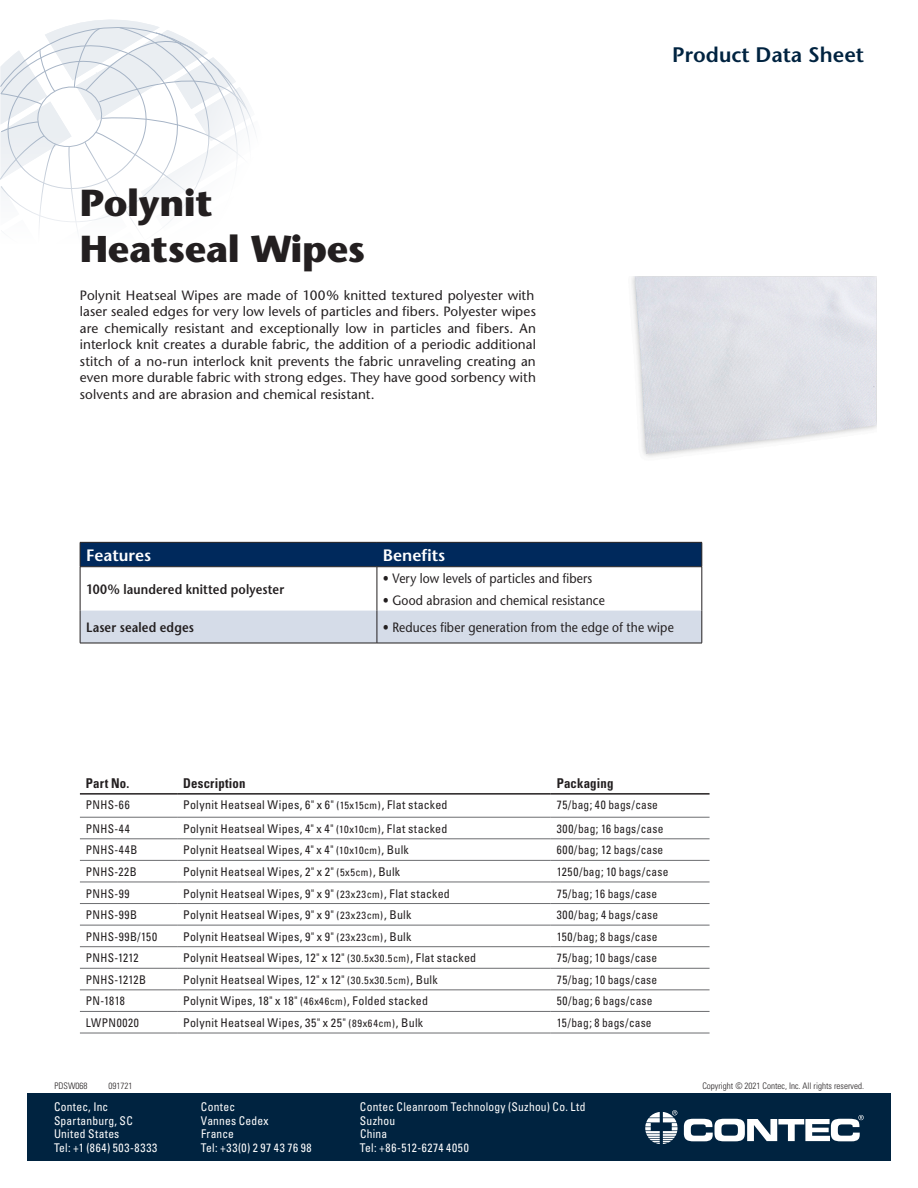
<style>
.page{position:relative;width:918px;height:1188px;background:#fff}
.page>*{position:absolute;margin:0;border:0;box-sizing:border-box;transform-origin:0 0}
.t1{font:700 37.5px/46.8px "Stone Sans";letter-spacing:-.01em;color:#231f20}
.t2{font:600 21px "Stone Sans";color:#002340}
.t3{font:600 16.5px "Stone Sans";color:#fff}
.t4{font:13.5px/16.5px "Stone Sans";letter-spacing:.01em;color:#231f20;text-align:justify}
.t5{font:13.5px "Stone Sans";letter-spacing:.01em;color:#231f20;scale:.9 1}
.t6{font:600 13.5px "Stone Sans";letter-spacing:.015em;color:#231f20;scale:.9 1}
.t7{font:700 condensed 13.5px "Univers";letter-spacing:.015em;color:#231f20;scale:.95 1}
.t8{font:condensed 12px "Univers";letter-spacing:.02em;color:#231f20}
.t9{font:condensed 12px "Univers";letter-spacing:.02em;color:#231f20;scale:.95 1}
.t10{font:condensed 12px "Univers LT Std";letter-spacing:.02em;color:#fff;scale:.96 1}
.t11{font:condensed 12px "Univers LT Std";letter-spacing:.05em;color:#fff;scale:.96 1}
.t12{font:condensed 12px "Univers LT Std";letter-spacing:.065em;color:#fff;scale:.96 1}
.t13{font:condensed 12px "Univers LT Std";letter-spacing:.055em;color:#fff;scale:.96 1}
.t14{font:condensed 12px "Univers";letter-spacing:.05em;color:#231f20;scale:.95 1}
.t15{font:300 condensed 9px "Univers LT Std";color:#231f20}
.t16{font:300 condensed 9px "Univers";color:#231f20}
.s1{font-size:10.5px}
</style>
<div class="page">
<svg style="left:0;top:19px;width:256px;height:212px"></svg>
<div style="left:27px;top:1093px;width:864px;height:68px;background:#002340"></div>
<hr style="left:177px;top:793px;width:374px;height:2px;background:#231f20">
<hr style="left:551px;top:793px;width:159px;height:2px;background:#231f20">
<hr style="left:80px;top:793px;width:97px;height:2px;background:#231f20">
<hr style="left:80px;top:817px;width:97px;height:1px;background:#6c6d70">
<hr style="left:177px;top:817px;width:374px;height:1px;background:#6c6d70">
<hr style="left:551px;top:817px;width:159px;height:1px;background:#6c6d70">
<hr style="left:80px;top:839px;width:97px;height:1px;background:#6c6d70">
<hr style="left:177px;top:839px;width:374px;height:1px;background:#6c6d70">
<hr style="left:551px;top:839px;width:159px;height:1px;background:#6c6d70">
<hr style="left:80px;top:860px;width:97px;height:1px;background:#6c6d70">
<hr style="left:177px;top:860px;width:374px;height:1px;background:#6c6d70">
<hr style="left:551px;top:860px;width:159px;height:1px;background:#6c6d70">
<hr style="left:80px;top:882px;width:97px;height:1px;background:#6c6d70">
<hr style="left:177px;top:882px;width:374px;height:1px;background:#6c6d70">
<hr style="left:551px;top:882px;width:159px;height:1px;background:#6c6d70">
<hr style="left:80px;top:903px;width:97px;height:1px;background:#6c6d70">
<hr style="left:177px;top:903px;width:374px;height:1px;background:#6c6d70">
<hr style="left:551px;top:903px;width:159px;height:1px;background:#6c6d70">
<hr style="left:80px;top:925px;width:97px;height:1px;background:#6c6d70">
<hr style="left:177px;top:925px;width:374px;height:1px;background:#6c6d70">
<hr style="left:551px;top:925px;width:159px;height:1px;background:#6c6d70">
<hr style="left:80px;top:946px;width:97px;height:1px;background:#6c6d70">
<hr style="left:177px;top:946px;width:374px;height:1px;background:#6c6d70">
<hr style="left:551px;top:946px;width:159px;height:1px;background:#6c6d70">
<hr style="left:80px;top:968px;width:97px;height:1px;background:#6c6d70">
<hr style="left:177px;top:968px;width:374px;height:1px;background:#6c6d70">
<hr style="left:551px;top:968px;width:159px;height:1px;background:#6c6d70">
<hr style="left:80px;top:990px;width:97px;height:1px;background:#6c6d70">
<hr style="left:177px;top:990px;width:374px;height:1px;background:#6c6d70">
<hr style="left:551px;top:990px;width:159px;height:1px;background:#6c6d70">
<hr style="left:80px;top:1011px;width:97px;height:1px;background:#6c6d70">
<hr style="left:177px;top:1011px;width:374px;height:1px;background:#6c6d70">
<hr style="left:551px;top:1011px;width:159px;height:1px;background:#6c6d70">
<hr style="left:80px;top:1033px;width:97px;height:1px;background:#6c6d70">
<hr style="left:177px;top:1033px;width:374px;height:1px;background:#6c6d70">
<hr style="left:551px;top:1033px;width:159px;height:1px;background:#6c6d70">
<svg style="left:80px;top:542px;width:623px;height:101px"></svg>
<hr style="left:80px;top:566px;width:297px;height:1px;background:#231f20">
<hr style="left:80px;top:567px;width:1px;height:44px;background:#231f20">
<hr style="left:377px;top:566px;width:325px;height:1px;background:#231f20">
<hr style="left:377px;top:567px;width:1px;height:44px;background:#231f20">
<hr style="left:702px;top:567px;width:1px;height:44px;background:#231f20">
<hr style="left:80px;top:611px;width:1px;height:32px;background:#231f20">
<hr style="left:377px;top:611px;width:1px;height:32px;background:#231f20">
<hr style="left:702px;top:611px;width:1px;height:32px;background:#231f20">
<hr style="left:80px;top:643px;width:297px;height:1px;background:#231f20">
<hr style="left:377px;top:643px;width:325px;height:1px;background:#231f20">
<svg style="left:684px;top:1115px;width:180px;height:26px"></svg>
<svg style="left:645px;top:1110px;width:33px;height:34px"></svg>
<img style="left:632px;top:277px;width:245px;height:180px">
<p class="t1" style="left:80px;top:179px;width:287px">Polynit<br>Heatseal Wipes</p>
<p class="t4" style="left:80px;top:287px;width:458px">Polynit Heatseal Wipes are made of 100% knitted textured polyester with laser sealed edges for very low levels of particles and fibers. Polyester wipes are chemically resistant and exceptionally low in particles and fibers. An interlock knit creates a durable fabric, the addition of a periodic additional stitch of a no-run interlock knit prevents the fabric unraveling creating an even more durable fabric with strong edges. They have good sorbency with solvents and are abrasion and chemical resistant.</p>
<p class="t3" style="left:86px;top:545px;width:67px">Features</p>
<p class="t3" style="left:383px;top:545px;width:64px">Benefits</p>
<p class="t6" style="left:86px;top:581px;width:222px">100% laundered knitted polyester</p>
<p class="t5" style="left:383px;top:570px;width:234px">• Very low levels of particles and fibers</p>
<p class="t5" style="left:383px;top:592px;width:248px">• Good abrasion and chemical resistance</p>
<p class="t2" style="left:672px;top:42px;width:193px">Product Data Sheet</p>
<p class="t6" style="left:86px;top:619px;width:121px">Laser sealed edges</p>
<p class="t5" style="left:383px;top:619px;width:325px">• Reduces fiber generation from the edge of the wipe</p>
<p class="t7" style="left:86px;top:775px;width:47px">Part No.</p>
<p class="t7" style="left:183px;top:775px;width:67px">Description</p>
<p class="t7" style="left:557px;top:775px;width:61px">Packaging</p>
<p class="t9" style="left:86px;top:798px;width:48px">PNHS-66</p>
<p class="t8" style="left:183px;top:798px;width:266px">Polynit Heatseal Wipes, 6" x 6" <span class="s1">(15x15cm)</span>, Flat stacked</p>
<p class="t9" style="left:557px;top:798px;width:108px">75/bag; 40 bags/case</p>
<p class="t9" style="left:86px;top:821px;width:48px">PNHS-44</p>
<p class="t8" style="left:183px;top:821px;width:266px">Polynit Heatseal Wipes, 4" x 4" <span class="s1">(10x10cm)</span>, Flat stacked</p>
<p class="t9" style="left:557px;top:821px;width:114px">300/bag; 16 bags/case</p>
<p class="t9" style="left:86px;top:843px;width:56px">PNHS-44B</p>
<p class="t8" style="left:183px;top:843px;width:227px">Polynit Heatseal Wipes, 4" x 4" <span class="s1">(10x10cm)</span>, Bulk</p>
<p class="t9" style="left:557px;top:843px;width:114px">600/bag; 12 bags/case</p>
<p class="t9" style="left:86px;top:864px;width:55px">PNHS-22B</p>
<p class="t8" style="left:183px;top:864px;width:219px">Polynit Heatseal Wipes, 2" x 2" <span class="s1">(5x5cm)</span>, Bulk</p>
<p class="t9" style="left:557px;top:864px;width:119px">1250/bag; 10 bags/case</p>
<p class="t9" style="left:86px;top:886px;width:47px">PNHS-99</p>
<p class="t8" style="left:183px;top:886px;width:268px">Polynit Heatseal Wipes, 9" x 9" <span class="s1">(23x23cm)</span>, Flat stacked</p>
<p class="t9" style="left:557px;top:886px;width:107px">75/bag; 16 bags/case</p>
<p class="t9" style="left:86px;top:907px;width:55px">PNHS-99B</p>
<p class="t8" style="left:183px;top:907px;width:230px">Polynit Heatseal Wipes, 9" x 9" <span class="s1">(23x23cm)</span>, Bulk</p>
<p class="t9" style="left:557px;top:907px;width:108px">300/bag; 4 bags/case</p>
<p class="t9" style="left:86px;top:929px;width:76px">PNHS-99B/150</p>
<p class="t8" style="left:183px;top:929px;width:230px">Polynit Heatseal Wipes, 9" x 9" <span class="s1">(23x23cm)</span>, Bulk</p>
<p class="t9" style="left:557px;top:929px;width:108px">150/bag; 8 bags/case</p>
<p class="t9" style="left:86px;top:950px;width:57px">PNHS-1212</p>
<p class="t8" style="left:183px;top:950px;width:295px">Polynit Heatseal Wipes, 12" x 12" <span class="s1">(30.5x30.5cm)</span>, Flat stacked</p>
<p class="t9" style="left:557px;top:950px;width:107px">75/bag; 10 bags/case</p>
<p class="t9" style="left:86px;top:972px;width:65px">PNHS-1212B</p>
<p class="t8" style="left:183px;top:972px;width:256px">Polynit Heatseal Wipes, 12" x 12" <span class="s1">(30.5x30.5cm)</span>, Bulk</p>
<p class="t9" style="left:557px;top:972px;width:107px">75/bag; 10 bags/case</p>
<p class="t9" style="left:86px;top:994px;width:42px">PN-1818</p>
<p class="t8" style="left:183px;top:994px;width:246px">Polynit Wipes, 18" x 18" <span class="s1">(46x46cm)</span>, Folded stacked</p>
<p class="t9" style="left:557px;top:994px;width:102px">50/bag; 6 bags/case</p>
<p class="t14" style="left:86px;top:1015px;width:57px">LWPN0020</p>
<p class="t8" style="left:183px;top:1015px;width:242px">Polynit Heatseal Wipes, 35" x 25" <span class="s1">(89x64cm)</span>, Bulk</p>
<p class="t9" style="left:557px;top:1015px;width:101px">15/bag; 8 bags/case</p>
<p class="t16" style="left:55px;top:1080px;width:34px">PDSW068</p>
<p class="t16" style="left:109px;top:1080px;width:25px">091721</p>
<p class="t15" style="left:702px;top:1080px;width:163px">Copyright © 2021 Contec, Inc. All rights reserved.</p>
<p class="t10" style="left:54px;top:1100px;width:58px">Contec, Inc</p>
<p class="t10" style="left:201px;top:1100px;width:37px">Contec</p>
<p class="t10" style="left:360px;top:1100px;width:236px">Contec Cleanroom Technology (Suzhou) Co. Ltd</p>
<p class="t10" style="left:54px;top:1113px;width:84px">Spartanburg, SC</p>
<p class="t10" style="left:201px;top:1113px;width:72px">Vannes Cedex</p>
<p class="t10" style="left:360px;top:1113px;width:38px">Suzhou</p>
<p class="t10" style="left:54px;top:1127px;width:70px">United States</p>
<p class="t10" style="left:201px;top:1127px;width:36px">France</p>
<p class="t10" style="left:360px;top:1127px;width:30px">China</p>
<p class="t12" style="left:54px;top:1140px;width:109px">Tel: +1 (864) 503-8333</p>
<p class="t13" style="left:201px;top:1140px;width:117px">Tel: +33(0) 2 97 43 76 98</p>
<p class="t11" style="left:360px;top:1140px;width:115px">Tel: +86-512-6274 4050</p>
</div>
